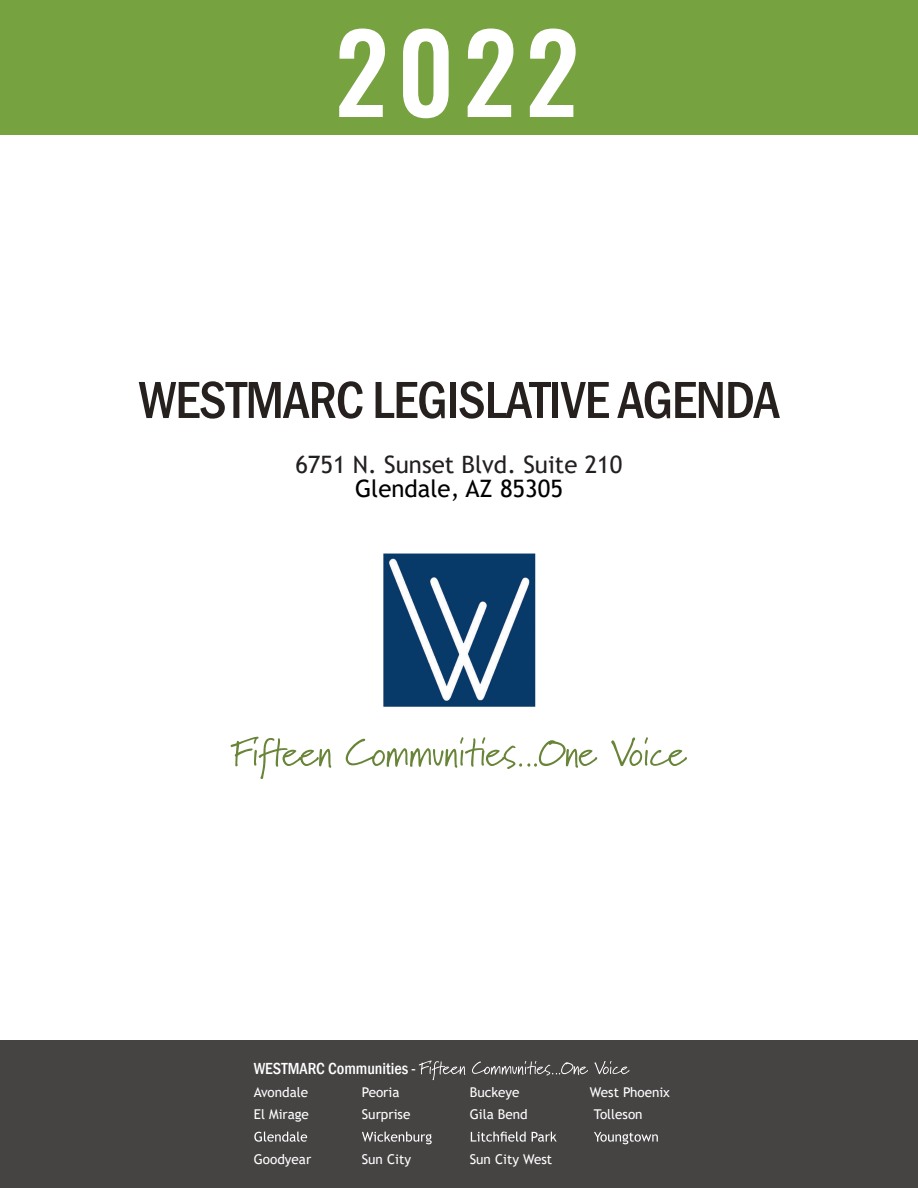
<style>
.page{position:relative;width:918px;height:1188px;background:#fff}
.page>*{position:absolute;margin:0;border:0;box-sizing:border-box;transform-origin:0 0}
.t1{font:500 108px "Oswald";color:#fff}
.t2{font:500 condensed 54px "Franklin Gothic";letter-spacing:-.02em;color:#26211e}
.t3{font:24px "Trebuchet MS";color:#231f20}
.t4{font:24px "Trebuchet MS";color:#000}
.t5{font:500 condensed 16.5px "Franklin Gothic";color:#fff}
.t6{font:13.5px "Trebuchet MS";color:#fff}
</style>
<div class="page">
<div style="left:0;top:0;width:918px;height:135px;background:#76a23f"></div>
<img style="left:383px;top:553px;width:153px;height:154px">
<div style="left:0;top:1040px;width:918px;height:148px;background:#464343"></div>
<svg style="left:419px;top:1061px;width:210px;height:19px"></svg>
<svg style="left:254px;top:1132px;width:53px;height:10px"></svg>
<svg style="left:362px;top:1132px;width:164px;height:12px"></svg>
<svg style="left:532px;top:1132px;width:25px;height:10px"></svg>
<svg style="left:594px;top:1132px;width:64px;height:12px"></svg>
<svg style="left:231px;top:737px;width:456px;height:42px"></svg>
<h1 class="t1" style="left:335px;top:17px;width:246px">2022</h1>
<h2 class="t2" style="left:139px;top:365px;width:643px">WESTMARC LEGISLATIVE AGENDA</h2>
<h3 class="t3" style="left:295px;top:449px;width:328px">6751 N. Sunset Blvd. Suite 210</h3>
<h3 class="t4" style="left:355px;top:473px;width:209px">Glendale, AZ 85305</h3>
<p class="t5" style="left:254px;top:1058px;width:164px">WESTMARC Communities -</p>
<p class="t6" style="left:254px;top:1083px;width:56px">Avondale</p>
<p class="t6" style="left:362px;top:1083px;width:39px">Peoria</p>
<p class="t6" style="left:470px;top:1083px;width:51px">Buckeye</p>
<p class="t6" style="left:590px;top:1083px;width:82px">West Phoenix</p>
<p class="t6" style="left:254px;top:1106px;width:57px">El Mirage</p>
<p class="t6" style="left:362px;top:1106px;width:50px">Surprise</p>
<p class="t6" style="left:470px;top:1106px;width:60px">Gila Bend</p>
<p class="t6" style="left:594px;top:1106px;width:50px">Tolleson</p>
<p class="t6" style="left:254px;top:1151px;width:59px">Goodyear</p>
<p class="t6" style="left:362px;top:1151px;width:51px">Sun City</p>
<p class="t6" style="left:470px;top:1151px;width:84px">Sun City West</p>
</div>
